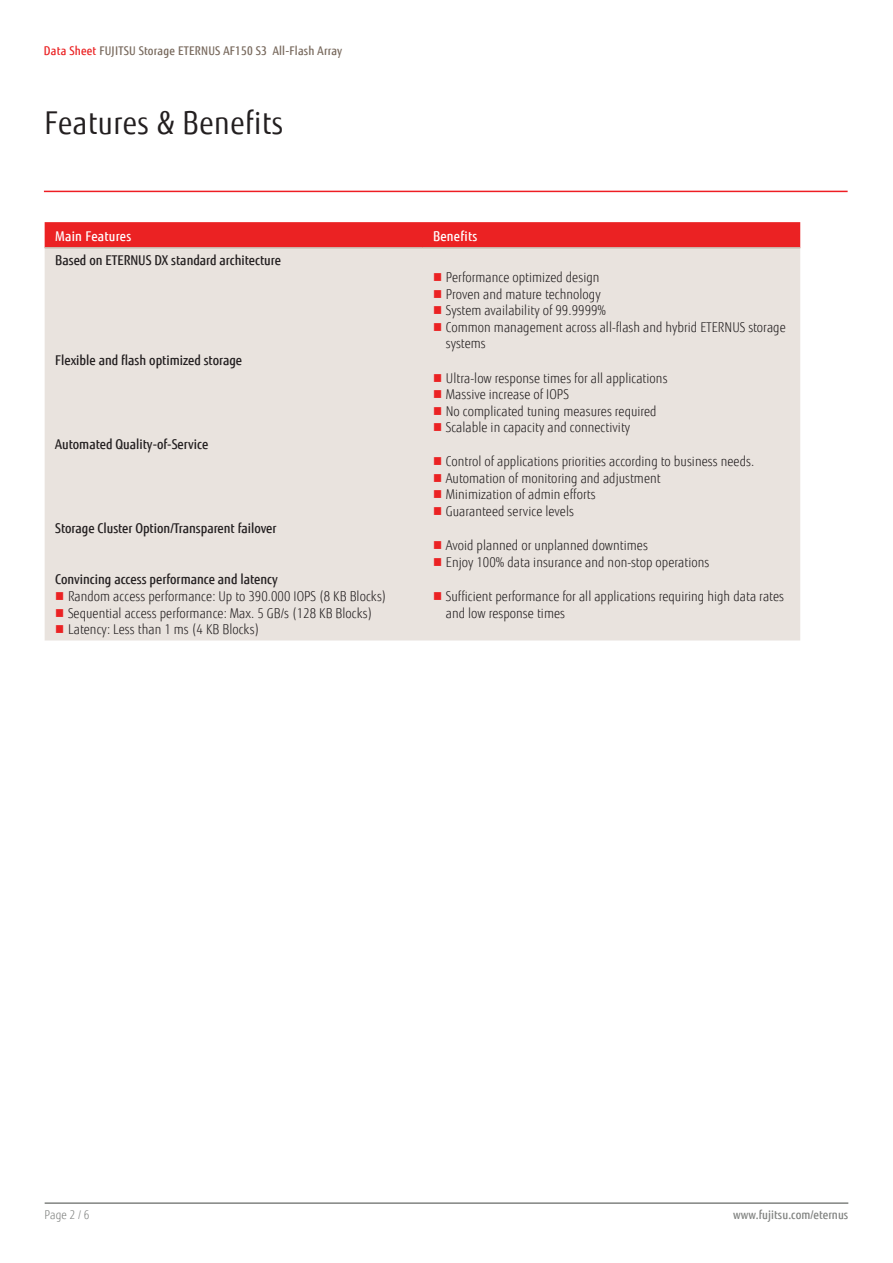
<style>
.page{position:relative;width:893px;height:1263px;background:#fff}
.page>*{position:absolute;margin:0;border:0;box-sizing:border-box;transform-origin:0 0}
.ComponentHeading{font:31.5px "Fujitsu Sans";letter-spacing:.02em;color:#231f20;scale:.9 1}
.t1{font:300 13.5px/16.5px "Fujitsu Sans";letter-spacing:.005em;color:#231f20;scale:.9 1}
.FeatureBenefitSubhea{font:500 13.5px "Fujitsu Sans";color:#231f20;scale:.9 1}
.FeatureBenefitHeadin{font:500 13.5px "Fujitsu Sans";letter-spacing:.02em;color:#fff;scale:.9 1}
.RunningHeader{font:500 12px "Fujitsu Sans";letter-spacing:.02em;color:#78695d;scale:.9 1}
.RunningFooter_R{font:500 12px "Fujitsu Sans";letter-spacing:.005em;color:#818381;scale:.9 1}
.RunningFooter_L{font:300 12px "Fujitsu Sans";color:#818381;scale:.9 1}
.s1{color:#eb2223}
</style>
<div class="page">
<hr style="left:45px;top:1202px;width:803px;height:2px;background:#818381">
<div style="left:45px;top:222px;width:755px;height:25px;background:#eb2223"></div>
<div style="left:45px;top:249px;width:755px;height:391px;background:#e9e3de"></div>
<hr style="left:45px;top:247px;width:377px;height:2px;background:#c9bcb1">
<hr style="left:422px;top:247px;width:378px;height:2px;background:#c9bcb1">
<hr style="left:44px;top:191px;width:804px;height:1px;background:#ee1d23">
<svg style="left:434px;top:273px;width:7px;height:8px"></svg>
<svg style="left:434px;top:290px;width:7px;height:8px"></svg>
<svg style="left:434px;top:306px;width:7px;height:8px"></svg>
<svg style="left:434px;top:323px;width:7px;height:8px"></svg>
<svg style="left:434px;top:374px;width:7px;height:8px"></svg>
<svg style="left:434px;top:390px;width:7px;height:8px"></svg>
<svg style="left:434px;top:407px;width:7px;height:8px"></svg>
<svg style="left:434px;top:423px;width:7px;height:8px"></svg>
<svg style="left:434px;top:457px;width:7px;height:8px"></svg>
<svg style="left:434px;top:474px;width:7px;height:8px"></svg>
<svg style="left:434px;top:490px;width:7px;height:8px"></svg>
<svg style="left:434px;top:507px;width:7px;height:8px"></svg>
<svg style="left:434px;top:541px;width:7px;height:8px"></svg>
<svg style="left:434px;top:558px;width:7px;height:8px"></svg>
<svg style="left:56px;top:592px;width:7px;height:8px"></svg>
<svg style="left:56px;top:609px;width:7px;height:8px"></svg>
<svg style="left:56px;top:625px;width:7px;height:8px"></svg>
<svg style="left:434px;top:592px;width:7px;height:8px"></svg>
<p class="RunningHeader" style="left:44px;top:43px;width:333px"><span class="s1">Data Sheet</span> FUJITSU Storage ETERNUS AF150 S3 All-Flash Array</p>
<p class="ComponentHeading" style="left:45px;top:104px;width:267px">Features &amp; Benefits</p>
<p class="FeatureBenefitHeadin" style="left:55px;top:228px;width:86px">Main Features</p>
<p class="FeatureBenefitHeadin" style="left:433px;top:228px;width:51px">Benefits</p>
<p class="FeatureBenefitSubhea" style="left:55px;top:252px;width:252px">Based on ETERNUS DX standard architecture</p>
<p class="t1" style="left:446px;top:269px;width:172px">Performance optimized design</p>
<p class="t1" style="left:446px;top:286px;width:174px">Proven and mature technology</p>
<p class="t1" style="left:446px;top:302px;width:180px">System availability of 99.9999%</p>
<p class="t1" style="left:446px;top:319px;width:379px">Common management across all-flash and hybrid ETERNUS storage systems</p>
<p class="FeatureBenefitSubhea" style="left:55px;top:352px;width:209px">Flexible and flash optimized storage</p>
<p class="t1" style="left:446px;top:370px;width:248px">Ultra-low response times for all applications</p>
<p class="t1" style="left:446px;top:386px;width:138px">Massive increase of IOPS</p>
<p class="t1" style="left:446px;top:403px;width:236px">No complicated tuning measures required</p>
<p class="t1" style="left:446px;top:419px;width:206px">Scalable in capacity and connectivity</p>
<p class="FeatureBenefitSubhea" style="left:55px;top:436px;width:172px">Automated Quality-of-Service</p>
<p class="t1" style="left:446px;top:454px;width:344px">Control of applications priorities according to business needs.</p>
<p class="t1" style="left:446px;top:470px;width:240px">Automation of monitoring and adjustment</p>
<p class="t1" style="left:446px;top:487px;width:168px">Minimization of admin efforts</p>
<p class="t1" style="left:446px;top:503px;width:144px">Guaranteed service levels</p>
<p class="FeatureBenefitSubhea" style="left:55px;top:520px;width:247px">Storage Cluster Option/Transparent failover</p>
<p class="t1" style="left:446px;top:537px;width:226px">Avoid planned or unplanned downtimes</p>
<p class="t1" style="left:446px;top:554px;width:294px">Enjoy 100% data insurance and non-stop operations</p>
<p class="FeatureBenefitSubhea" style="left:55px;top:571px;width:249px">Convincing access performance and latency</p>
<p class="t1" style="left:68px;top:588px;width:355px">Random access performance: Up to 390.000 IOPS (8 KB Blocks)</p>
<p class="t1" style="left:68px;top:605px;width:340px">Sequential access performance: Max. 5 GB/s (128 KB Blocks)</p>
<p class="t1" style="left:68px;top:621px;width:214px">Latency: Less than 1 ms (4 KB Blocks)</p>
<p class="t1" style="left:446px;top:588px;width:377px">Sufficient performance for all applications requiring high data rates and low response times</p>
<p class="RunningFooter_L" style="left:45px;top:1208px;width:51px">Page 2 / 6</p>
<p class="RunningFooter_R" style="left:733px;top:1208px;width:129px">www.fujitsu.com/eternus</p>
</div>
